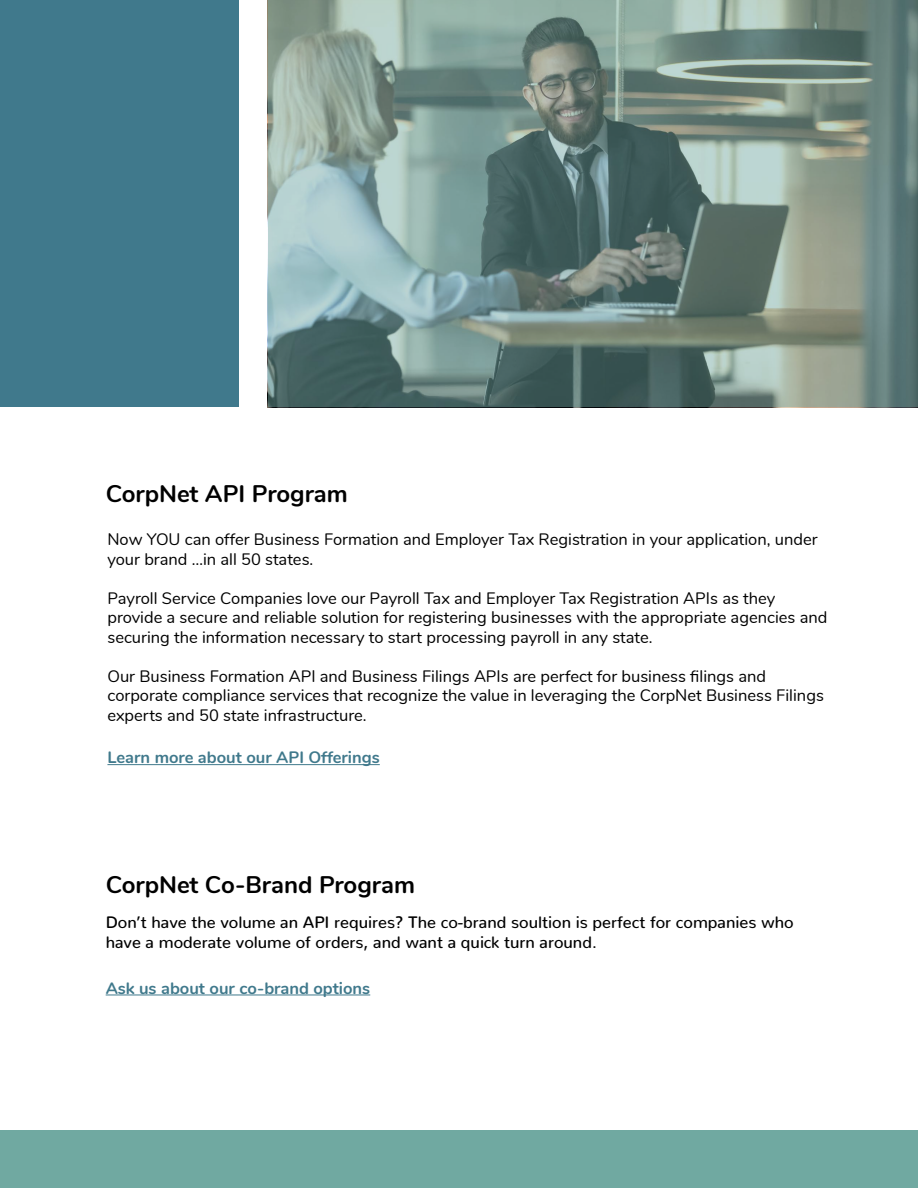
<style>
.page{position:relative;width:918px;height:1188px;background:#fff}
.page>*{position:absolute;margin:0;border:0;box-sizing:border-box;transform-origin:0 0}
.t1{font:700 24px "Nunito";color:#000}
.t2{font:16.5px/19.5px "Nunito";color:#000}
.t3{font:500 16.5px/19.5px "Nunito";color:#000}
.t4{font:700 16.5px "Nunito";color:#40798c}
</style>
<div class="page">
<div style="left:0;top:0;width:239px;height:407px;background:#40798c"></div>
<div style="left:0;top:1130px;width:918px;height:58px;background:#70a9a1"></div>
<svg style="left:268px;top:0;width:650px;height:407px;background:#778f88"></svg>
<hr style="left:106px;top:995px;width:264px;height:1px;background:#40798c">
<hr style="left:107px;top:764px;width:273px;height:1px;background:#40798c">
<h1 class="t1" style="left:106px;top:476px;width:244px">CorpNet API Program</h1>
<p class="t2" style="left:107px;top:529px;width:712px">Now YOU can offer Business Formation and Employer Tax Registration in your application, under your brand …in all 50 states.</p>
<p class="t2" style="left:107px;top:587px;width:722px">Payroll Service Companies love our Payroll Tax and Employer Tax Registration APIs as they provide a secure and reliable solution for registering businesses with the appropriate agencies and securing the information necessary to start processing payroll in any state.</p>
<p class="t2" style="left:107px;top:665px;width:718px">Our Business Formation API and Business Filings APIs are perfect for business filings and corporate compliance services that recognize the value in leveraging the CorpNet Business Filings experts and 50 state infrastructure.</p>
<p class="t4" style="left:107px;top:745px;width:274px">Learn more about our API Offerings</p>
<h1 class="t1" style="left:106px;top:867px;width:311px">CorpNet Co-Brand Program</h1>
<p class="t3" style="left:106px;top:911px;width:690px">Don’t have the volume an API requires? The co-brand soultion is perfect for companies who have a moderate volume of orders, and want a quick turn around.</p>
<p class="t4" style="left:106px;top:976px;width:266px">Ask us about our co-brand options</p>
</div>
